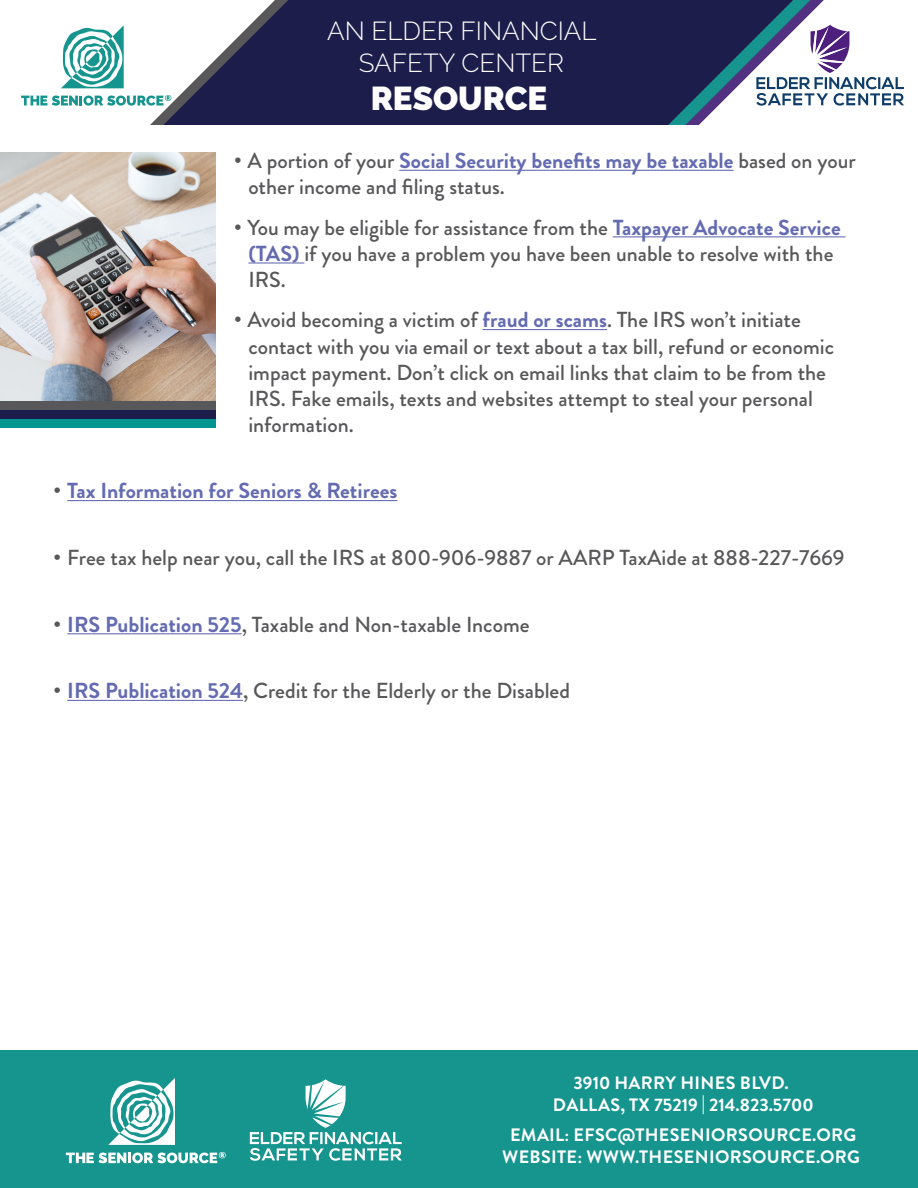
<style>
.page{position:relative;width:918px;height:1188px;background:#fff}
.page>*{position:absolute;margin:0;border:0;box-sizing:border-box;transform-origin:0 0}
.t1{font:900 33px "Raleway";color:#fff}
.t2{font:300 25.95px/31.2px "Raleway";color:#fff;text-align:center}
.t3{font:500 21.75px/26.1px "Brandon Grotesque";color:#58585a}
.t4{font:700 21.75px "Brandon Grotesque";color:#646bb1}
.t5{font:700 18px/21.6px "Brandon Grotesque";letter-spacing:.02em;color:#fff;text-align:center}
.s1{font-family:"Arial";font-weight:400}
.s2{font-weight:700;color:#646bb1}
.s3{font-family:"Arial";font-weight:400;color:#58585a}
</style>
<div class="page">
<div style="left:0;top:1050px;width:918px;height:138px;background:#16958f"></div>
<svg style="left:66px;top:1152px;width:160px;height:11px"></svg>
<svg style="left:108px;top:1078px;width:67px;height:67px"></svg>
<svg style="left:250px;top:1079px;width:152px;height:82px"></svg>
<svg style="left:21px;top:95px;width:78px;height:11px"></svg>
<svg style="left:61px;top:27px;width:38px;height:61px"></svg>
<svg style="left:99px;top:0;width:720px;height:125px;fill:#1c1d4b"></svg>
<svg style="left:756px;top:25px;width:148px;height:81px"></svg>
<hr style="left:399px;top:170px;width:335px;height:1px;background:#646bb1">
<hr style="left:613px;top:236px;width:232px;height:1px;background:#646bb1">
<hr style="left:248px;top:262px;width:56px;height:2px;background:#646bb1">
<hr style="left:483px;top:329px;width:124px;height:1px;background:#646bb1">
<hr style="left:67px;top:500px;width:330px;height:1px;background:#646bb1">
<hr style="left:67px;top:633px;width:175px;height:1px;background:#646bb1">
<hr style="left:67px;top:700px;width:176px;height:1px;background:#646bb1">
<div style="left:0;top:401px;width:216px;height:9px;background:#58585a"></div>
<div style="left:0;top:410px;width:216px;height:9px;background:#1c1d4b"></div>
<div style="left:0;top:419px;width:216px;height:9px;background:#00958e"></div>
<img style="left:0;top:152px;width:216px;height:249px">
<p class="t2" style="left:327px;top:16px;width:271px">AN ELDER FINANCIAL<br>SAFETY CENTER</p>
<h1 class="t1" style="left:371px;top:79px;width:178px">RESOURCE</h1>
<p class="t3" style="left:248px;top:148px;width:609px;text-indent:-14px"><span class="s1">•</span> A portion of your <span class="s2">Social Security benefits may be taxable</span> based on your other income and filing status.</p>
<p class="t3" style="left:248px;top:215px;width:594px;text-indent:-14px"><span class="s1">•</span> You may be eligible for assistance from the <span class="s2">Taxpayer Advocate Service (TAS)</span> if you have a problem you have been unable to resolve with the<br>IRS.</p>
<p class="t3" style="left:248px;top:307px;width:587px;text-indent:-14px"><span class="s1">•</span> Avoid becoming a victim of <span class="s2">fraud or scams</span>. The IRS won’t initiate contact with you via email or text about a tax bill, refund or economic impact payment. Don’t click on email links that claim to be from the IRS. Fake emails, texts and websites attempt to steal your personal information.</p>
<p class="t4" style="left:54px;top:476px;width:345px"><span class="s3">•</span> Tax Information for Seniors &amp; Retirees</p>
<p class="t3" style="left:54px;top:545px;width:792px"><span class="s1">•</span> Free tax help near you, call the IRS at 800-906-9887 or AARP TaxAide at 888-227-7669</p>
<p class="t3" style="left:54px;top:611px;width:477px"><span class="s1">•</span> <span class="s2">IRS Publication 525</span>, Taxable and Non-taxable Income</p>
<p class="t3" style="left:54px;top:678px;width:518px"><span class="s1">•</span> <span class="s2">IRS Publication 524</span>, Credit for the Elderly or the Disabled</p>
<p class="t5" style="left:553px;top:1072px;width:262px">3910 HARRY HINES BLVD.<br>DALLAS, TX 75219 | 214.823.5700</p>
<p class="t5" style="left:502px;top:1125px;width:359px">EMAIL: EFSC@THESENIORSOURCE.ORG<br>WEBSITE: WWW.THESENIORSOURCE.ORG</p>
</div>
